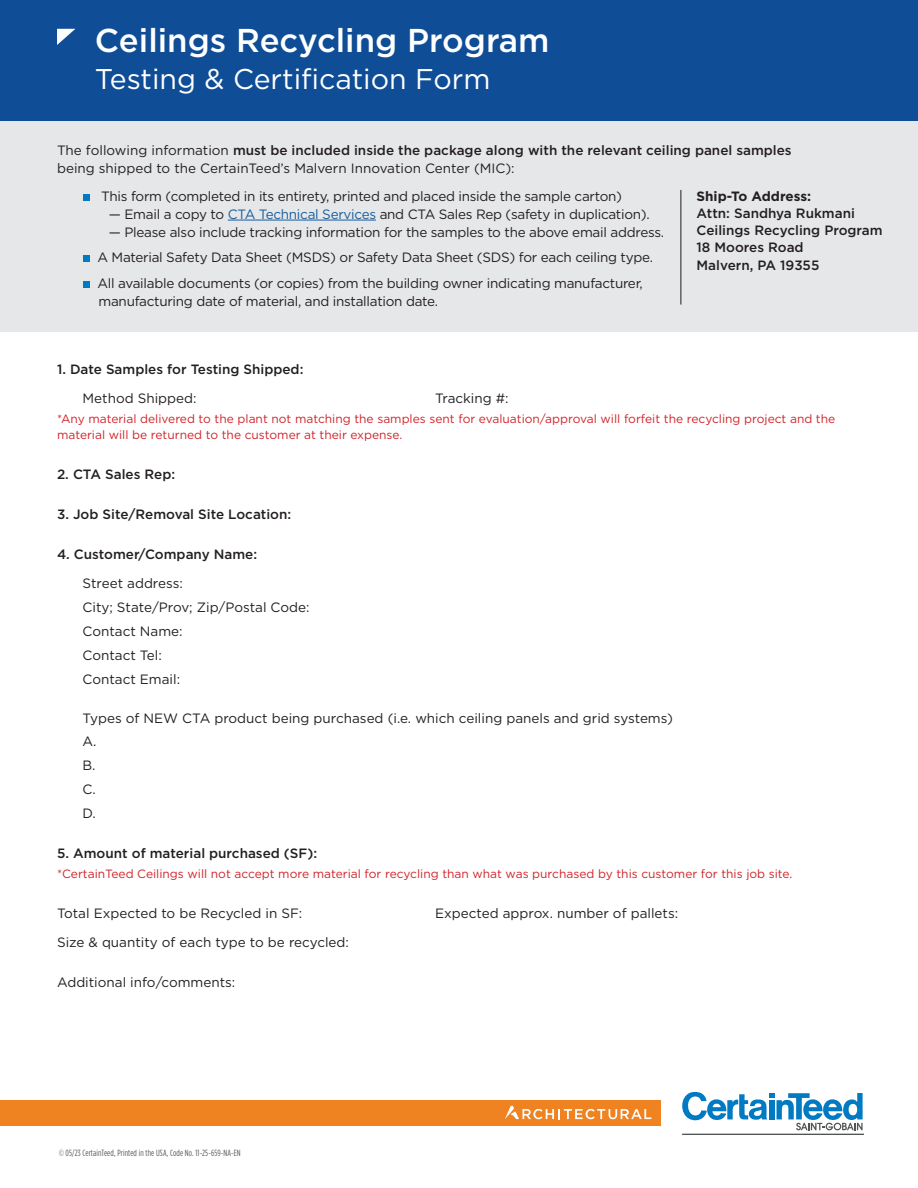
<style>
.page{position:relative;width:918px;height:1188px;background:#fff}
.page>*{position:absolute;margin:0;border:0;box-sizing:border-box;transform-origin:0 0}
.t1{font:500 33px "Gotham";color:#fff}
.t2{font:28.5px "Gotham";color:#fff}
.t3{font:13.5px/24px "Gotham";color:#231f20}
.t4{font:13.5px/25.5px "Gotham";letter-spacing:-.02em;color:#231f20}
.t5{font:500 13.5px/17.2px "Gotham";color:#231f20}
.t6{font:700 13.5px "Gotham";color:#231f20}
.t7{font:12px/16.5px "Gotham";color:#d1232a}
.t8{font:9px "Gotham Condensed";letter-spacing:.015em;color:#57585a}
.s1{font-weight:500}
.s2{color:#175d9e}
</style>
<div class="page">
<div style="left:0;top:95px;width:918px;height:237px;background:#e6e7e9"></div>
<div style="left:0;top:0;width:918px;height:121px;background:#0f4d96"></div>
<svg style="left:57px;top:29px;width:18px;height:16px"></svg>
<hr style="left:228px;top:220px;width:148px;height:1px;background:#175d9e">
<div style="left:83px;top:194px;width:7px;height:7px;background:#007ac2"></div>
<div style="left:83px;top:255px;width:7px;height:7px;background:#007ac2"></div>
<div style="left:83px;top:281px;width:7px;height:7px;background:#007ac2"></div>
<svg style="left:682px;top:1091px;width:181px;height:39px"></svg>
<hr style="left:682px;top:1134px;width:182px;height:1px;background:#525556">
<div style="left:0;top:1101px;width:661px;height:25px;background:#ef8322"></div>
<svg style="left:505px;top:1106px;width:146px;height:13px"></svg>
<hr style="left:681px;top:190px;width:1px;height:115px;background:#231f20">
<h1 class="t1" style="left:95px;top:19px;width:456px">Ceilings Recycling Program</h1>
<h2 class="t2" style="left:95px;top:61px;width:397px">Testing &amp; Certification Form</h2>
<p class="t3" style="left:57px;top:141px;width:736px;line-height:18px">The following information <span class="s1">must be included inside the package along with the relevant ceiling panel samples </span>being shipped to the CertainTeed’s Malvern Innovation Center (MIC):</p>
<p class="t4" style="left:101px;top:183px;width:522px">This form (completed in its entirety, printed and placed inside the sample carton)</p>
<p class="t4" style="left:109px;top:201px;width:542px">— Email a copy to <span class="s2">CTA Technical Services</span> and CTA Sales Rep (safety in duplication).</p>
<p class="t4" style="left:97px;top:219px;width:568px;text-indent:11px">— Please also include tracking information for the samples to the above email address.<br>A Material Safety Data Sheet (MSDS) or Safety Data Sheet (SDS) for each ceiling type.<br>All available documents (or copies) from the building owner indicating manufacturer,</p>
<p class="t4" style="left:99px;top:288px;width:341px">manufacturing date of material, and installation date.</p>
<p class="t6" style="left:697px;top:187px;width:116px">Ship-To Address:</p>
<p class="t5" style="left:697px;top:204px;width:187px">Attn: Sandhya Rukmani<br>Ceilings Recycling Program<br>18 Moores Road<br>Malvern, PA 19355</p>
<p class="t5" style="left:57px;top:361px;width:248px">1. Date Samples for Testing Shipped:</p>
<p class="t3" style="left:83px;top:386px;width:116px">Method Shipped:</p>
<p class="t3" style="left:435px;top:386px;width:75px">Tracking #:</p>
<p class="t7" style="left:57px;top:410px;width:780px">*Any material delivered to the plant not matching the samples sent for evaluation/approval will forfeit the recycling project and the material will be returned to the customer at their expense.</p>
<p class="t5" style="left:57px;top:466px;width:120px">2. CTA Sales Rep:</p>
<p class="t5" style="left:57px;top:506px;width:236px">3. Job Site/Removal Site Location:</p>
<p class="t5" style="left:57px;top:546px;width:202px">4. Customer/Company Name:</p>
<p class="t3" style="left:83px;top:571px;width:229px">Street address:<br>City; State/Prov; Zip/Postal Code:<br>Contact Name:<br>Contact Tel:<br>Contact Email:</p>
<p class="t3" style="left:83px;top:707px;width:592px;line-height:22.5px">Types of NEW CTA product being purchased (i.e. which ceiling panels and grid systems)<br>A.</p>
<p class="t4" style="left:83px;top:753px;width:15px;line-height:24px;text-align:justify">B.<br>C.<br>D.</p>
<p class="t5" style="left:57px;top:844px;width:262px">5. Amount of material purchased (SF):</p>
<p class="t7" style="left:57px;top:865px;width:737px">*CertainTeed Ceilings will not accept more material for recycling than what was purchased by this customer for this job site.</p>
<p class="t3" style="left:57px;top:901px;width:247px">Total Expected to be Recycled in SF:</p>
<p class="t3" style="left:435px;top:901px;width:245px">Expected approx. number of pallets:</p>
<p class="t3" style="left:57px;top:929px;width:293px">Size &amp; quantity of each type to be recycled:</p>
<p class="t3" style="left:57px;top:969px;width:180px">Additional info/comments:</p>
<p class="t8" style="left:59px;top:1148px;width:183px">© 05/23 CertainTeed, Printed in the USA, Code No. 11-25-659-NA-EN</p>
</div>
